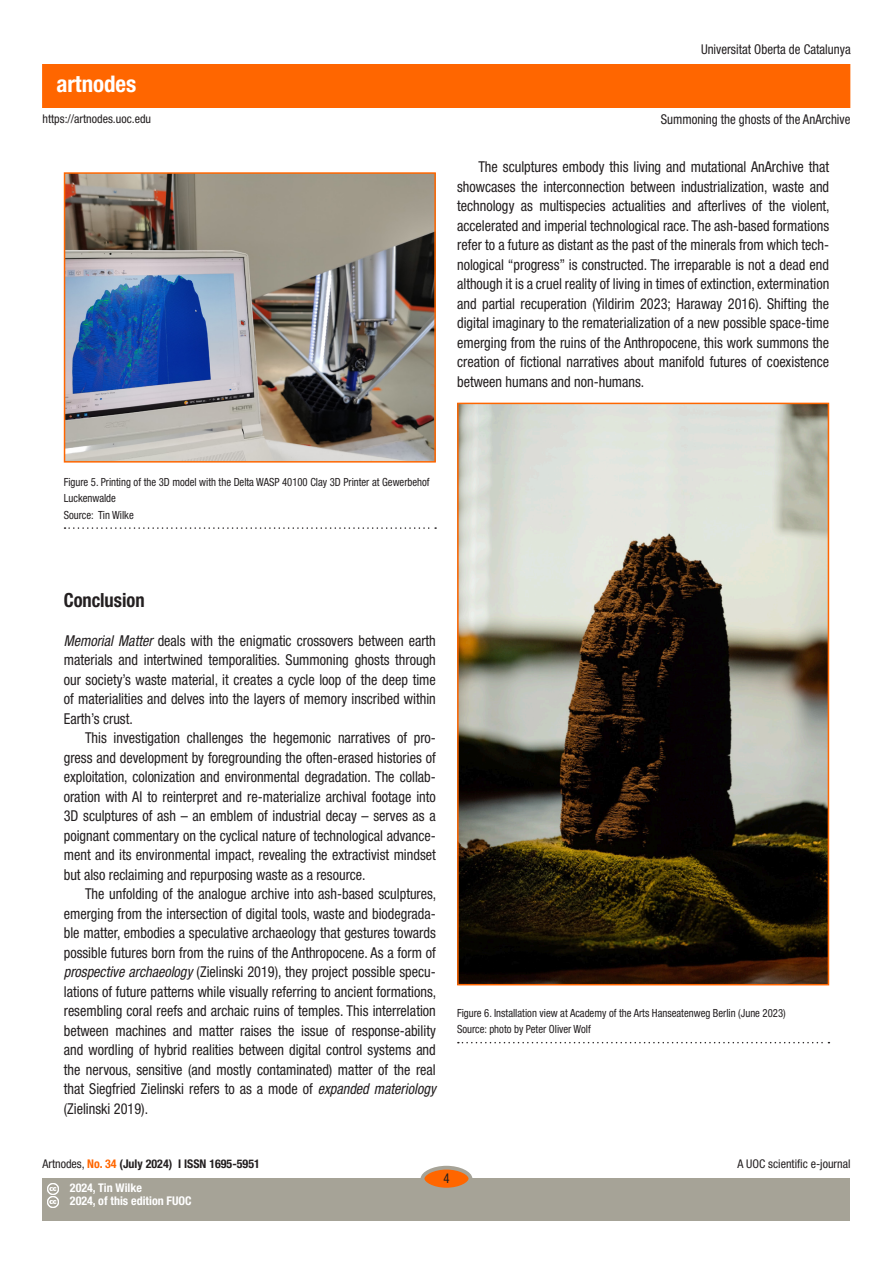
<style>
.page{position:relative;width:893px;height:1263px;background:#fff}
.page>*{position:absolute;margin:0;border:0;box-sizing:border-box;transform-origin:0 0}
.t1{font:700 condensed 22.95px "Helvetica Neue LT Std";color:#fff}
._03_apartat_1{font:700 condensed 19.5px "Helvetica Neue LT Std";color:#231f20;scale:.95 1}
._02_texto_base{font:condensed 15px/19.5px "Helvetica Neue LT Std";color:#231f20;text-align:justify;scale:.95 1}
._02_texto_base_1{font:condensed 15px/19.5px "Helvetica Neue LT Std";color:#231f20;text-align:justify;scale:.95 1}
.t2{font:condensed 13.5px "Helvetica Neue LT Std";color:#231f20;scale:.95 1}
.t3{font:condensed 12px "Helvetica Neue LT Std";color:#231f20}
.t4{font:700 condensed 12px "Helvetica Neue LT Std";color:#231f20}
.t5{font:700 condensed 12px/13.5px "Helvetica Neue LT Std";color:#fff}
.titulo_figura{font:condensed 11.25px/16.5px "Helvetica Neue LT Std";color:#231f20;scale:.95 1}
.s1{font-style:italic}
.s2{font-weight:400}
.s3{color:#f60}
</style>
<div class="page">
<div style="left:43px;top:65px;width:807px;height:42px;background:#f60"></div>
<div style="left:43px;top:1178px;width:807px;height:42px;background:#a6a397"></div>
<div style="left:422px;top:1168px;width:48px;height:21px;background:#f60;border-radius:50%"></div>
<div style="left:421px;top:1166px;width:51px;height:25px;border:4px solid #a6a397;border-radius:50%"></div>
<svg style="left:47px;top:1183px;width:11px;height:25px"></svg>
<svg style="left:65px;top:527px;width:371px;height:2px"></svg>
<img style="left:67px;top:175px;width:366px;height:285px">
<div style="left:64px;top:172px;width:372px;height:291px;border:2px solid #f60"></div>
<svg style="left:458px;top:1042px;width:371px;height:1px"></svg>
<img style="left:460px;top:406px;width:366px;height:576px">
<div style="left:457px;top:403px;width:372px;height:582px;border:2px solid #f60"></div>
<h1 class="t1" style="left:56px;top:69px;width:81px">artnodes</h1>
<p class="t2" style="left:701px;top:42px;width:159px">Universitat Oberta de Catalunya</p>
<p class="t3" style="left:43px;top:112px;width:110px">https://artnodes.uoc.edu</p>
<p class="t2" style="left:661px;top:112px;width:201px">Summoning the ghosts of the AnArchive</p>
<p class="_02_texto_base" style="left:457px;top:157px;width:394px;text-indent:21px">The sculptures embody this living and mutational AnArchive that showcases the interconnection between industrialization, waste and technology as multispecies actualities and afterlives of the violent, accelerated and imperial technological race. The ash-based formations refer to a future as distant as the past of the minerals from which tech&shy;nological “progress” is constructed. The irreparable is not a dead end although it is a cruel reality of living in times of extinction, extermination and partial recuperation (Yildirim 2023; Haraway 2016). Shifting the digital imaginary to the rematerialization of a new possible space-time emerging from the ruins of the Anthropocene, this work summons the creation of fictional narratives about manifold futures of coexistence between humans and non-humans.</p>
<p class="titulo_figura" style="left:64px;top:473px;width:387px">Figure 5. Printing of the 3D model with the Delta WASP 40100 Clay 3D Printer at Gewerbehof<br>Luckenwalde<br>Source: Tin Wilke</p>
<h2 class="_03_apartat_1" style="left:64px;top:588px;width:87px">Conclusion</h2>
<p class="_02_texto_base_1" style="left:64px;top:630px;width:393px"><span class="s1">Memorial Matter</span> deals with the enigmatic crossovers between earth materials and intertwined temporalities. Summoning ghosts through our society’s waste material, it creates a cycle loop of the deep time of materialities and delves into the layers of memory inscribed within Earth’s crust.</p>
<p class="_02_texto_base" style="left:64px;top:728px;width:393px;text-indent:21px">This investigation challenges the hegemonic narratives of pro&shy;gress and development by foregrounding the often-erased histories of exploitation, colonization and environmental degradation. The collab&shy;oration with AI to reinterpret and re-materialize archival footage into 3D sculptures of ash – an emblem of industrial decay – serves as a poignant commentary on the cyclical nature of technological advance&shy;ment and its environmental impact, revealing the extractivist mindset but also reclaiming and repurposing waste as a resource.</p>
<p class="_02_texto_base" style="left:64px;top:884px;width:394px;text-indent:21px">The unfolding of the analogue archive into ash-based sculptures, emerging from the intersection of digital tools, waste and biodegrada&shy;ble matter, embodies a speculative archaeology that gestures towards possible futures born from the ruins of the Anthropocene. As a form of <span class="s1">prospective archaeology</span> (Zielinski 2019), they project possible specu&shy;lations of future patterns while visually referring to ancient formations, resembling coral reefs and archaic ruins of temples. This interrelation between machines and matter raises the issue of response-ability and wordling of hybrid realities between digital control systems and the nervous, sensitive (and mostly contaminated) matter of the real that Siegfried Zielinski refers to as a mode of <span class="s1">expanded materiology </span>(Zielinski 2019).</p>
<p class="titulo_figura" style="left:457px;top:1004px;width:347px">Figure 6. Installation view at Academy of the Arts Hanseatenweg Berlin (June 2023)<br>Source: photo by Peter Oliver Wolf</p>
<p class="t4" style="left:43px;top:1157px;width:219px"><span class="s2">Artnodes,</span> <span class="s3">No. 34</span> (July 2024) I ISSN 1695-5951</p>
<p class="t3" style="left:737px;top:1157px;width:115px">A UOC scientific e-journal</p>
<p class="t5" style="left:70px;top:1181px;width:123px">2024, Tin Wilke<br>2024, of this edition FUOC</p>
<p class="t2" style="left:443px;top:1171px;width:8px">4</p>
</div>
